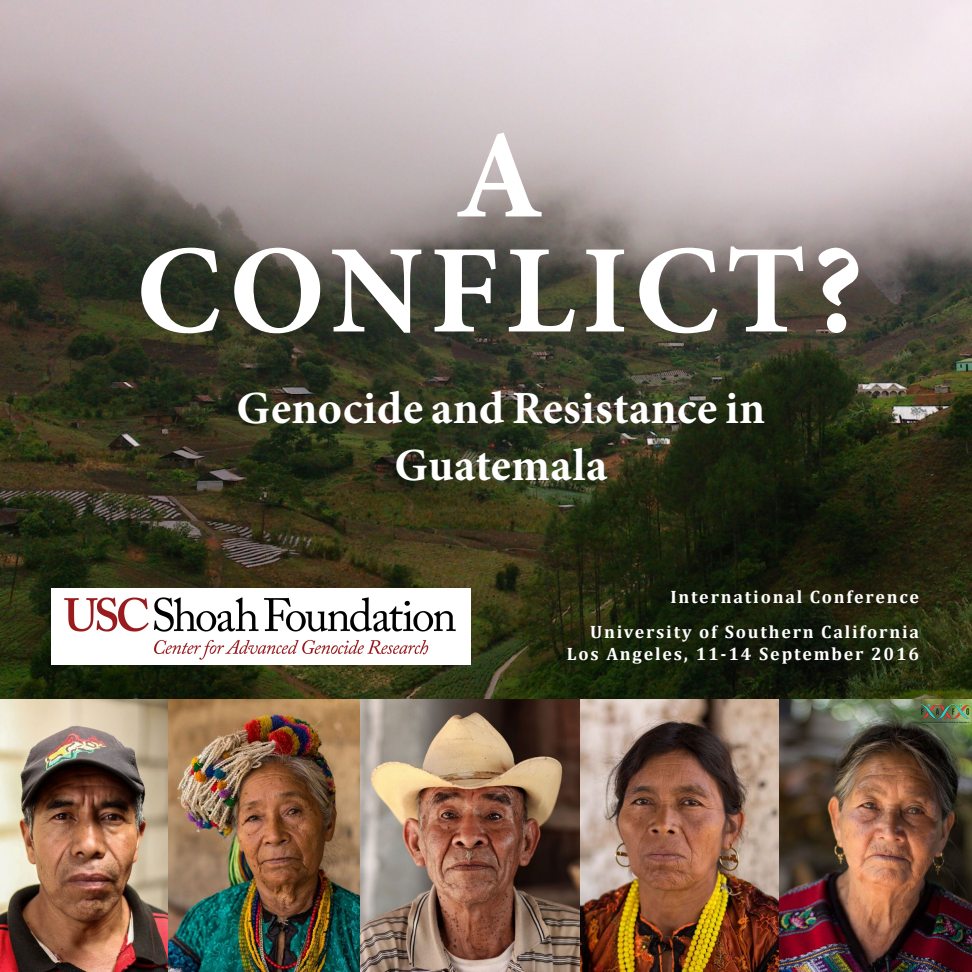
<style>
.page{position:relative;width:972px;height:972px;background:#fff}
.page>*{position:absolute;margin:0;border:0;box-sizing:border-box;transform-origin:0 0}
.t1{font:700 126px/115px "Minion Pro";letter-spacing:.05em;color:#fff;text-align:center}
.t2{font:700 46px/57px "Minion Pro";letter-spacing:.01em;color:#fff;text-align:center}
.t3{font:700 18px/35.6px "Cambria";letter-spacing:.1em;color:#fff;text-align:right}
</style>
<div class="page">
<img style="left:0;top:0;width:972px;height:700px">
<img style="left:0;top:700px;width:972px;height:272px">
<img style="left:920px;top:701px;width:50px;height:26px">
<img style="left:52px;top:589px;width:419px;height:76px">
<h1 class="t1" style="left:136px;top:117px;width:728px">A<br>CONFLICT?</h1>
<h2 class="t2" style="left:237px;top:379px;width:530px">Genocide and Resistance in<br>Guatemala</h2>
<p class="t3" style="left:590px;top:578px;width:330px">International Conference<br>University of Southern California</p>
<p class="t3" style="left:567px;top:636px;width:354px">Los Angeles, 11-14 September 2016</p>
</div>
